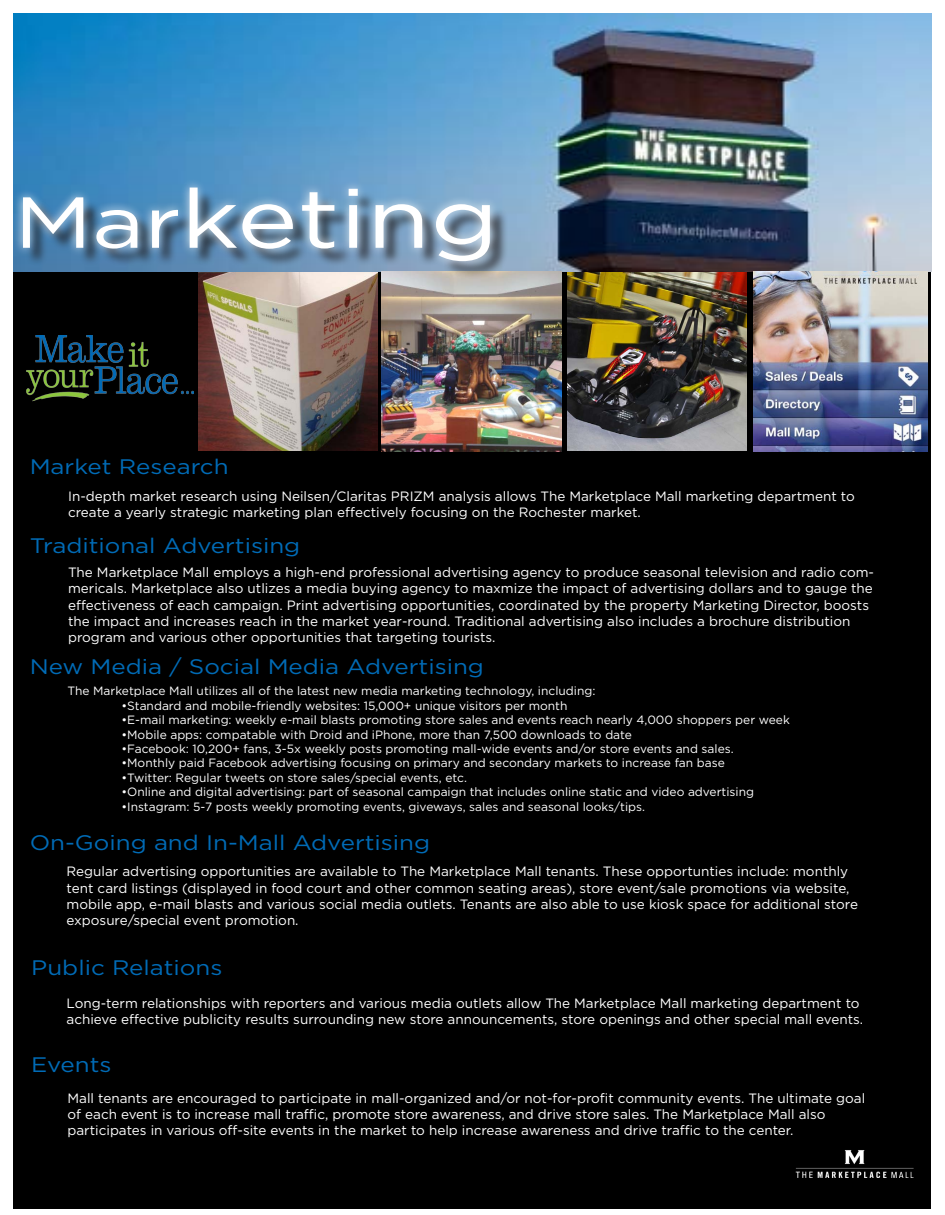
<style>
.page{position:relative;width:945px;height:1215px;background:#fff}
.page>*{position:absolute;margin:0;border:0;box-sizing:border-box;transform-origin:0 0}
.t1{font:82.5px "Gotham";color:#fff;scale:1.25 1}
.t2{font:21px "Gotham";color:#006bb6;scale:1.15 1}
.t3{font:13.5px/16.2px "Gotham";color:#fff}
.t4{font:12px "Gotham";color:#fff}
.s1{font-size:72px}
</style>
<div class="page">
<div style="left:14px;top:272px;width:918px;height:936px;background:#000"></div>
<img style="left:26px;top:335px;width:167px;height:67px">
<img style="left:198px;top:279px;width:179px;height:172px">
<img style="left:568px;top:272px;width:179px;height:179px">
<img style="left:14px;top:14px;width:918px;height:258px">
<img style="left:382px;top:272px;width:179px;height:179px">
<img style="left:753px;top:272px;width:175px;height:179px">
<div style="left:25px;top:190px;width:484px;height:89px;background:#231f20;opacity:.75"></div>
<div style="left:13px;top:178px;width:486px;height:92px;background:#fff;opacity:.75"></div>
<img style="left:795px;top:1150px;width:119px;height:27px">
<p class="t1" style="left:14px;top:166px;width:389px"><span class="s1">Mar</span>keting</p>
<p class="t2" style="left:30px;top:453px;width:174px">Market Research</p>
<p class="t3" style="left:68px;top:488px;width:788px">In-depth market research using Neilsen/Claritas PRIZM analysis allows The Marketplace Mall marketing department to create a yearly strategic marketing plan effectively focusing on the Rochester market.</p>
<p class="t2" style="left:30px;top:532px;width:237px">Traditional Advertising</p>
<p class="t3" style="left:68px;top:564px;width:807px">The Marketplace Mall employs a high-end professional advertising agency to produce seasonal television and radio com&shy;mericals. Marketplace also utlizes a media buying agency to maxmize the impact of advertising dollars and to gauge the effectiveness of each campaign. Print advertising opportunities, coordinated by the property Marketing Director, boosts the impact and increases reach in the market year-round. Traditional advertising also includes a brochure distribution program and various other opportunities that targeting tourists.</p>
<p class="t2" style="left:30px;top:654px;width:397px">New Media / Social Media Advertising</p>
<p class="t4" style="left:68px;top:683px;width:529px">The Marketplace Mall utilizes all of the latest new media marketing technology, including:</p>
<p class="t4" style="left:122px;top:698px;width:448px">•Standard and mobile-friendly websites: 15,000+ unique visitors per month</p>
<p class="t4" style="left:122px;top:712px;width:670px">•E-mail marketing: weekly e-mail blasts promoting store sales and events reach nearly 4,000 shoppers per week</p>
<p class="t4" style="left:122px;top:727px;width:512px">•Mobile apps: compatable with Droid and iPhone, more than 7,500 downloads to date</p>
<p class="t4" style="left:122px;top:741px;width:614px">•Facebook: 10,200+ fans, 3-5x weekly posts promoting mall-wide events and/or store events and sales.</p>
<p class="t4" style="left:122px;top:755px;width:605px">•Monthly paid Facebook advertising focusing on primary and secondary markets to increase fan base</p>
<p class="t4" style="left:122px;top:770px;width:347px">•Twitter: Regular tweets on store sales/special events, etc.</p>
<p class="t4" style="left:122px;top:784px;width:634px">•Online and digital advertising: part of seasonal campaign that includes online static and video advertising</p>
<p class="t4" style="left:122px;top:799px;width:525px">•Instagram: 5-7 posts weekly promoting events, giveways, sales and seasonal looks/tips.</p>
<p class="t2" style="left:30px;top:829px;width:350px">On-Going and In-Mall Advertising</p>
<p class="t3" style="left:67px;top:863px;width:793px">Regular advertising opportunities are available to The Marketplace Mall tenants. These opportunties include: monthly tent card listings (displayed in food court and other common seating areas), store event/sale promotions via website, mobile app, e-mail blasts and various social media outlets. Tenants are also able to use kiosk space for additional store exposure/special event promotion.</p>
<p class="t2" style="left:31px;top:955px;width:168px">Public Relations</p>
<p class="t3" style="left:67px;top:995px;width:798px">Long-term relationships with reporters and various media outlets allow The Marketplace Mall marketing department to achieve effective publicity results surrounding new store announcements, store openings and other special mall events.</p>
<p class="t2" style="left:31px;top:1051px;width:71px">Events</p>
<p class="t3" style="left:68px;top:1090px;width:799px">Mall tenants are encouraged to participate in mall-organized and/or not-for-profit community events. The ultimate goal of each event is to increase mall traffic, promote store awareness, and drive store sales. The Marketplace Mall also</p>
<p class="t3" style="left:68px;top:1122px;width:728px">participates in various off-site events in the market to help increase awareness and drive traffic to the center.</p>
</div>
